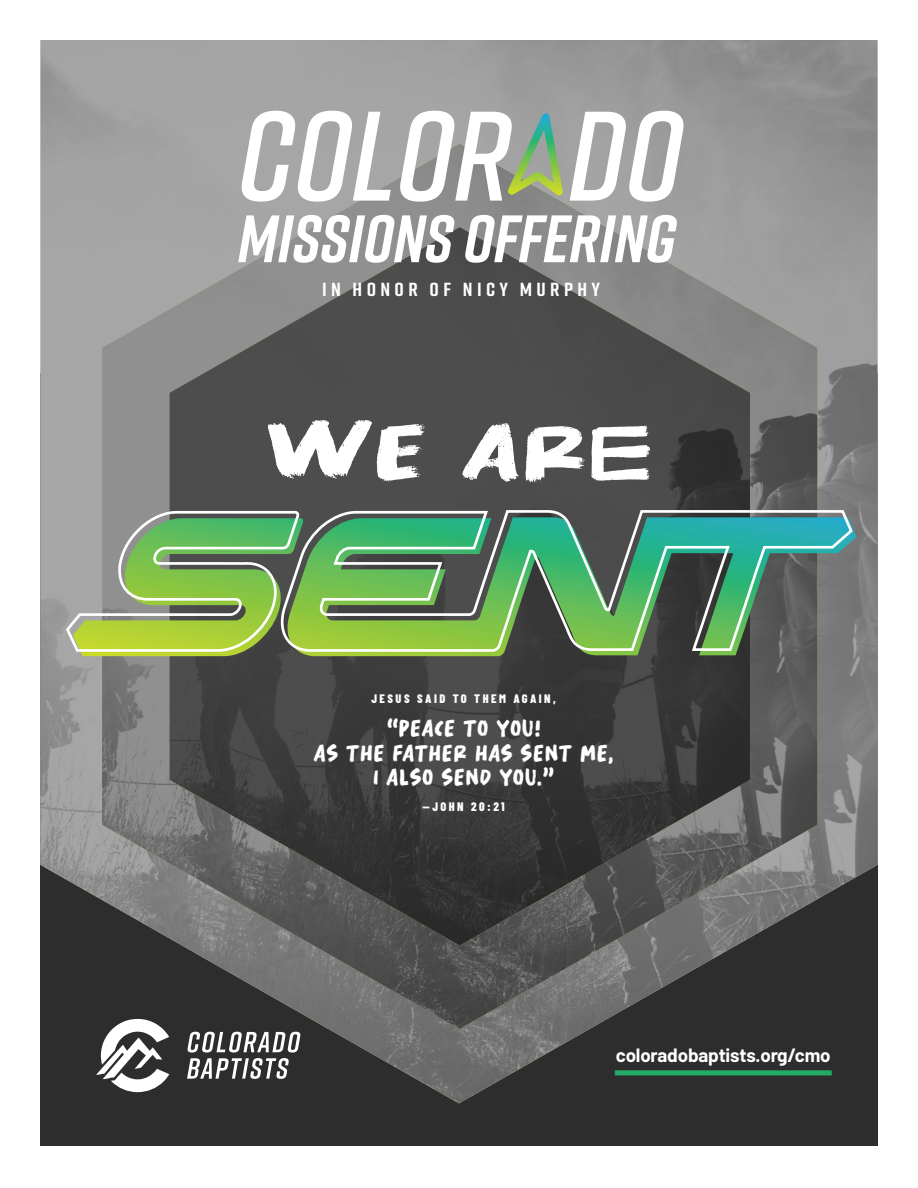
<style>
.page{position:relative;width:918px;height:1188px;background:#fff}
.page>*{position:absolute;margin:0;border:0;box-sizing:border-box;transform-origin:0 0}
.t1{font:80.7px "Roller Cores";color:#fff;scale:1.5 1}
.Body_Sans_Serif{font:24.75px "Roller Cores";letter-spacing:.02em;color:#fff}
.t2{font:700 18.9px "Rift";letter-spacing:.21em;color:#fff;scale:1.1 1}
.Body_Sans_Serif-2{font:700 18.75px "Barlow";letter-spacing:-.01em;color:#fff}
.Body_Sans_Serif-3{font:800 12.3px "Barlow Condensed";letter-spacing:.2em;color:#fff}
.s1{font-size:87.45px}
</style>
<div class="page">
<div style="left:40px;top:374px;width:838px;height:772px;background:#2d2d2d"></div>
<img style="left:40px;top:40px;width:838px;height:1063px">
<svg style="left:96px;top:1019px;width:205px;height:73px"></svg>
<div style="left:615px;top:1070px;width:217px;height:5px;background:#21ab66"></div>
<img style="left:102px;top:144px;width:715px;height:885px">
<img style="left:170px;top:227px;width:580px;height:719px">
<svg style="left:73px;top:517px;width:783px;height:139px"></svg>
<svg style="left:65px;top:509px;width:790px;height:144px;background:#6c996b"></svg>
<svg style="left:239px;top:111px;width:152px;height:91px"></svg>
<svg style="left:570px;top:111px;width:115px;height:91px"></svg>
<svg style="left:238px;top:215px;width:217px;height:48px"></svg>
<svg style="left:464px;top:215px;width:214px;height:48px"></svg>
<svg style="left:398px;top:111px;width:165px;height:91px"></svg>
<p class="t2" style="left:322px;top:276px;width:254px">IN HONOR OF NICY MURPHY</p>
<p class="t1" style="left:265px;top:402px;width:260px"><span class="s1">W</span>E ARe</p>
<p class="Body_Sans_Serif-3" style="left:372px;top:691px;width:186px">JESUS SAID TO THEM AGAIN,</p>
<p class="Body_Sans_Serif" style="left:387px;top:713px;width:155px">“PEACE TO YOU!</p>
<p class="Body_Sans_Serif" style="left:314px;top:737px;width:301px">AS THE FATHER HAS SENT ME,</p>
<p class="Body_Sans_Serif" style="left:373px;top:762px;width:183px">I ALSO SEND YOU.”</p>
<p class="Body_Sans_Serif-3" style="left:423px;top:799px;width:84px">—JOHN 20:21</p>
<p class="Body_Sans_Serif-2" style="left:616px;top:1041px;width:216px">coloradobaptists.org/cmo</p>
</div>
